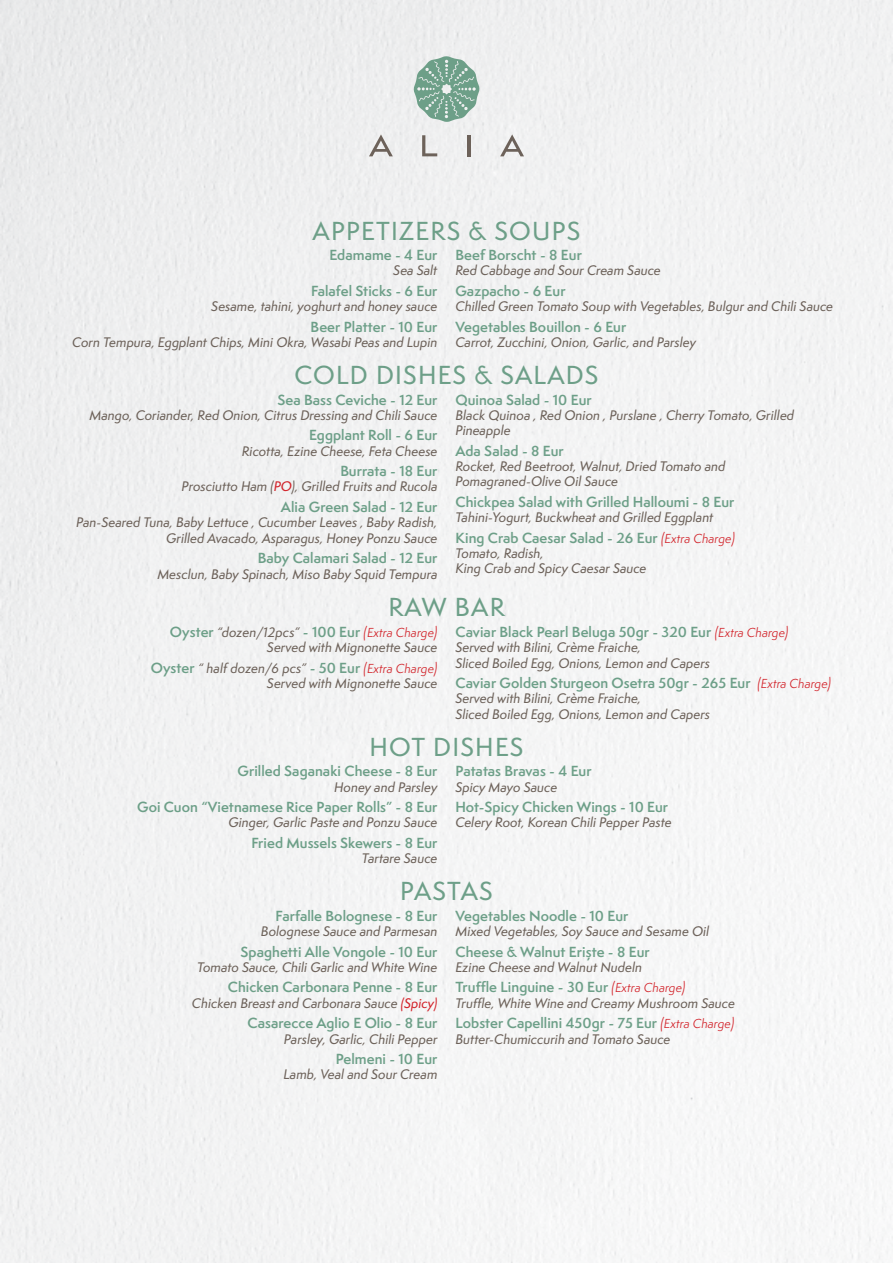
<style>
.page{position:relative;width:893px;height:1263px;background:#f3f3f3}
.page>*{position:absolute;margin:0;border:0;box-sizing:border-box;transform-origin:0 0}
.t1{font:500 24px "Semplicita Pro";letter-spacing:.05em;color:#6d9f88}
.t2{font:600 13.5px "Semplicita Pro";letter-spacing:.005em;color:#6d9f88}
.t3{font:12.75px/15.3px "Semplicita Pro Med It";color:#6d625a}
.s1{color:#d2232a}
.s2{font-weight:400;font-style:italic;color:#d2232a}
.s3{font-weight:400;font-style:italic;font-size:12px;color:#d2232a}
.s4{font-family:"Semplicita Pro Med It";font-weight:400;font-size:12.75px;color:#6d625a}
.s5{font-family:"Semplicita Pro";font-weight:600;font-size:13.5px;color:#6d9f88}
.s6{font-family:"Semplicita Pro";font-style:italic;font-size:13.5px;color:#d2232a}
.s7{font-family:"Semplicita Pro";font-style:italic;font-size:12px;color:#d2232a}
</style>
<div class="page">
<svg style="left:369px;top:134px;width:24px;height:22px"></svg>
<svg style="left:422px;top:135px;width:15px;height:21px"></svg>
<hr style="left:468px;top:135px;width:3px;height:21px;background:#6d625a">
<svg style="left:500px;top:134px;width:24px;height:22px"></svg>
<svg style="left:414px;top:56px;width:65px;height:66px;background:#9abbac"></svg>
<h1 class="t1" style="left:313px;top:214px;width:269px">APPETIZERS &amp; SOUPS</h1>
<p class="t2" style="left:329px;top:245px;width:110px">Edamame - 4 Eur</p>
<p class="t3" style="left:393px;top:263px;width:46px">Sea Salt</p>
<p class="t2" style="left:311px;top:281px;width:128px">Falafel Sticks - 6 Eur</p>
<p class="t3" style="left:211px;top:299px;width:228px">Sesame, tahini, yoghurt and honey sauce</p>
<p class="t2" style="left:311px;top:317px;width:128px">Beer Platter - 10 Eur</p>
<p class="t3" style="left:72px;top:334px;width:367px">Corn Tempura, Eggplant Chips, Mini Okra, Wasabi Peas and Lupin</p>
<p class="t2" style="left:455px;top:245px;width:128px">Beef Borscht - 8 Eur</p>
<p class="t3" style="left:455px;top:263px;width:207px">Red Cabbage and Sour Cream Sauce</p>
<p class="t2" style="left:455px;top:281px;width:112px">Gazpacho - 6 Eur</p>
<p class="t3" style="left:455px;top:299px;width:379px">Chilled Green Tomato Soup with Vegetables, Bulgur and Chili Sauce</p>
<p class="t2" style="left:455px;top:317px;width:172px">Vegetables Bouillon - 6 Eur</p>
<p class="t3" style="left:455px;top:334px;width:242px">Carrot, Zucchini, Onion, Garlic, and Parsley</p>
<h1 class="t1" style="left:294px;top:358px;width:306px">COLD DISHES &amp; SALADS</h1>
<p class="t2" style="left:278px;top:390px;width:161px">Sea Bass Ceviche - 12 Eur</p>
<p class="t3" style="left:89px;top:407px;width:350px">Mango, Coriander, Red Onion, Citrus Dressing and Chili Sauce</p>
<p class="t2" style="left:309px;top:425px;width:130px">Eggplant Roll - 6 Eur</p>
<p class="t3" style="left:242px;top:443px;width:197px">Ricotta, Ezine Cheese, Feta Cheese</p>
<p class="t2" style="left:340px;top:461px;width:99px">Burrata - 18 Eur</p>
<p class="t3" style="left:182px;top:479px;width:257px">Prosciutto Ham (<span class="s1">PO</span>), Grilled Fruits and Rucola</p>
<p class="t2" style="left:281px;top:497px;width:158px">Alia Green Salad - 12 Eur</p>
<p class="t3" style="left:76px;top:515px;width:363px;text-align:right">Pan-Seared Tuna, Baby Lettuce , Cucumber Leaves , Baby Radish,<br>Grilled Avacado, Asparagus, Honey Ponzu Sauce</p>
<p class="t2" style="left:258px;top:548px;width:181px">Baby Calamari Salad - 12 Eur</p>
<p class="t3" style="left:157px;top:567px;width:281px">Mesclun, Baby Spinach, Miso Baby Squid Tempura</p>
<p class="t2" style="left:455px;top:390px;width:138px">Quinoa Salad - 10 Eur</p>
<p class="t3" style="left:455px;top:407px;width:340px">Black Quinoa , Red Onion , Purslane , Cherry Tomato, Grilled<br>Pineapple</p>
<p class="t2" style="left:455px;top:441px;width:110px">Ada Salad - 8 Eur</p>
<p class="t3" style="left:455px;top:458px;width:272px">Rocket, Red Beetroot, Walnut, Dried Tomato and<br>Pomagraned-Olive Oil Sauce</p>
<p class="t2" style="left:455px;top:492px;width:280px">Chickpea Salad with Grilled Halloumi - 8 Eur</p>
<p class="t3" style="left:455px;top:509px;width:259px">Tahini-Yogurt, Buckwheat and Grilled Eggplant</p>
<p class="t2" style="left:455px;top:527px;width:281px">King Crab Caesar Salad - 26 Eur <span class="s2">(</span><span class="s3">Extra Charge</span><span class="s2">)</span></p>
<p class="t3" style="left:455px;top:545px;width:193px">Tomato, Radish,<br>King Crab and Spicy Caesar Sauce</p>
<h1 class="t1" style="left:388px;top:590px;width:118px">RAW BAR</h1>
<p class="t2" style="left:170px;top:622px;width:269px">Oyster <span class="s4">“dozen/12pcs”</span> - 100 Eur <span class="s2">(</span><span class="s3">Extra Charge</span><span class="s2">)</span></p>
<p class="t3" style="left:151px;top:637px;width:288px;line-height:20.4px;text-align:right">Served with Mignonette Sauce<br><span class="s5">Oyster</span> “ half dozen/6 pcs” <span class="s5">- 50 Eur</span> <span class="s6">(</span><span class="s7">Extra Charge</span><span class="s6">)</span></p>
<p class="t3" style="left:267px;top:675px;width:172px">Served with Mignonette Sauce</p>
<p class="t2" style="left:455px;top:622px;width:335px">Caviar Black Pearl Beluga 50gr - 320 Eur <span class="s2">(</span><span class="s3">Extra Charge</span><span class="s2">)</span></p>
<p class="t3" style="left:455px;top:640px;width:256px">Served with Bilini, Crème Fraiche,<br>Sliced Boiled Egg, Onions, Lemon and Capers</p>
<p class="t2" style="left:455px;top:673px;width:377px">Caviar Golden Sturgeon Osetra 50gr - 265 Eur <span class="s2">(</span><span class="s3">Extra Charge</span><span class="s2">)</span></p>
<p class="t3" style="left:455px;top:691px;width:256px">Served with Bilini, Crème Fraiche,<br>Sliced Boiled Egg, Onions, Lemon and Capers</p>
<h1 class="t1" style="left:369px;top:730px;width:155px">HOT DISHES</h1>
<p class="t2" style="left:238px;top:761px;width:201px">Grilled Saganaki Cheese - 8 Eur</p>
<p class="t3" style="left:334px;top:779px;width:105px">Honey and Parsley</p>
<p class="t2" style="left:137px;top:797px;width:302px">Goi Cuon “Vietnamese Rice Paper Rolls” - 8 Eur</p>
<p class="t3" style="left:228px;top:815px;width:211px">Ginger, Garlic Paste and Ponzu Sauce</p>
<p class="t2" style="left:251px;top:833px;width:188px">Fried Mussels Skewers - 8 Eur</p>
<p class="t3" style="left:362px;top:851px;width:77px">Tartare Sauce</p>
<p class="t2" style="left:455px;top:761px;width:138px">Patatas Bravas - 4 Eur</p>
<p class="t3" style="left:455px;top:779px;width:103px">Spicy Mayo Sauce</p>
<p class="t2" style="left:455px;top:797px;width:214px">Hot-Spicy Chicken Wings - 10 Eur</p>
<p class="t3" style="left:455px;top:815px;width:218px">Celery Root, Korean Chili Pepper Paste</p>
<h1 class="t1" style="left:400px;top:874px;width:94px">PASTAS</h1>
<p class="t2" style="left:276px;top:906px;width:163px">Farfalle Bolognese - 8 Eur</p>
<p class="t3" style="left:261px;top:924px;width:178px">Bolognese Sauce and Parmesan</p>
<p class="t2" style="left:241px;top:942px;width:198px">Spaghetti Alle Vongole - 10 Eur</p>
<p class="t3" style="left:197px;top:959px;width:242px">Tomato Sauce, Chili Garlic and White Wine</p>
<p class="t2" style="left:228px;top:977px;width:211px">Chicken Carbonara Penne - 8 Eur</p>
<p class="t3" style="left:192px;top:995px;width:247px">Chicken Breast and Carbonara Sauce <span class="s1">(Spicy)</span></p>
<p class="t2" style="left:248px;top:1013px;width:191px">Casarecce Aglio E Olio - 8 Eur</p>
<p class="t3" style="left:284px;top:1031px;width:155px">Parsley, Garlic, Chili Pepper</p>
<p class="t2" style="left:336px;top:1049px;width:103px">Pelmeni - 10 Eur</p>
<p class="t3" style="left:283px;top:1067px;width:156px">Lamb, Veal and Sour Cream</p>
<p class="t2" style="left:455px;top:906px;width:174px">Vegetables Noodle - 10 Eur</p>
<p class="t3" style="left:455px;top:924px;width:255px">Mixed Vegetables, Soy Sauce and Sesame Oil</p>
<p class="t2" style="left:455px;top:942px;width:196px">Cheese &amp; Walnut Erişte - 8 Eur</p>
<p class="t3" style="left:455px;top:959px;width:188px">Ezine Cheese and Walnut Nudeln</p>
<p class="t2" style="left:455px;top:977px;width:231px">Truffle Linguine - 30 Eur <span class="s2">(</span><span class="s3">Extra Charge</span><span class="s2">)</span></p>
<p class="t3" style="left:455px;top:995px;width:281px">Truffle, White Wine and Creamy Mushroom Sauce</p>
<p class="t2" style="left:455px;top:1013px;width:280px">Lobster Capellini 450gr - 75 Eur <span class="s2">(</span><span class="s3">Extra Charge</span><span class="s2">)</span></p>
<p class="t3" style="left:455px;top:1031px;width:217px">Butter-Chumiccurih and Tomato Sauce</p>
</div>
